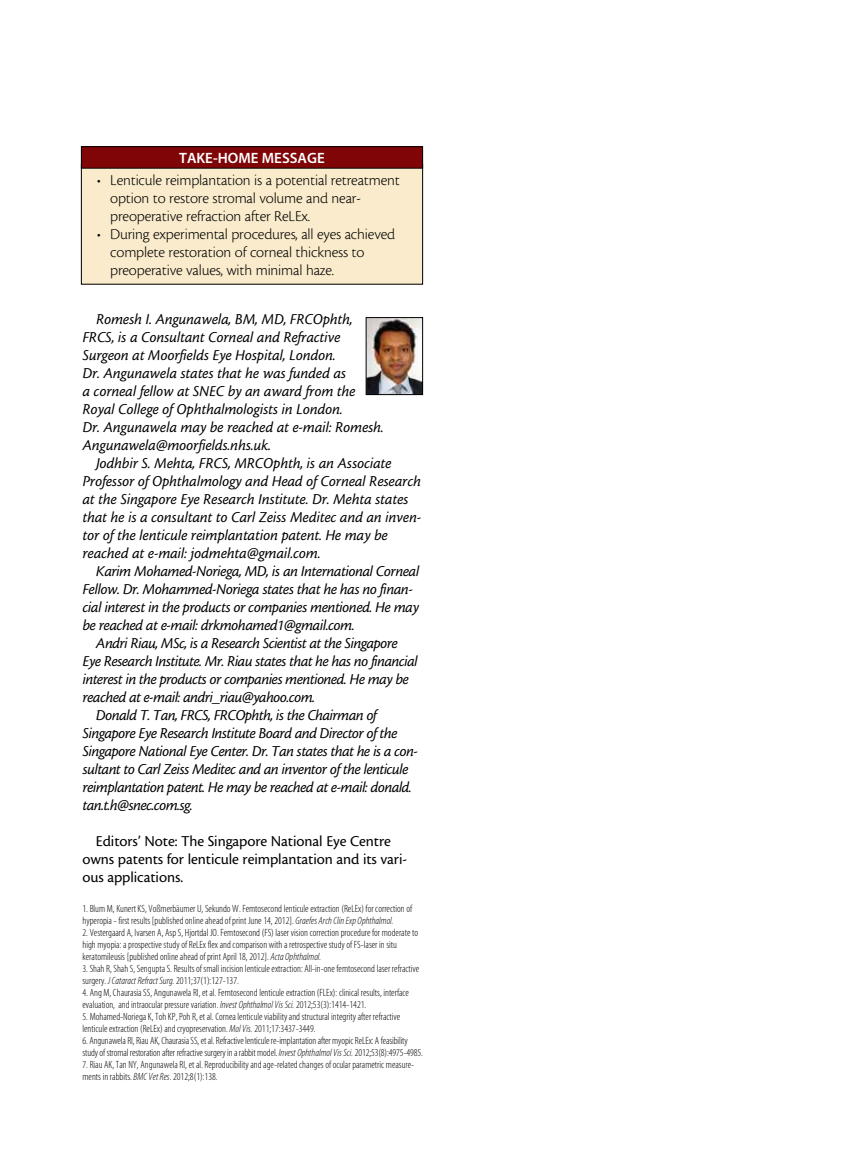
<style>
.page{position:relative;width:864px;height:1161px;background:#fff}
.page>*{position:absolute;margin:0;border:0;box-sizing:border-box;transform-origin:0 0}
.t1{font:15.75px/18px "Cronos MM It 408 10";letter-spacing:-.025em;color:#000}
.t2{font:15.75px/18px "Cronos MM It 408 10";letter-spacing:-.005em;color:#000}
.t3{font:15.75px/18px "Cronos MM 250 10";letter-spacing:-.01em;color:#000}
.t4{font:15.75px/18px "Cronos MM 408 10";letter-spacing:-.005em;color:#000}
.t5{font:15px "Myriad MM 565 600";color:#fff}
.t6{font:10.5px/12px "Myriad MM 215 300";color:#000}
.s1{font-family:"Myriad MM It 215 300"}
</style>
<div class="page">
<img style="left:368px;top:319px;width:53px;height:74px">
<div style="left:366px;top:317px;width:57px;height:78px;border:1px solid #000"></div>
<div style="left:81px;top:164px;width:342px;height:120px;background:#f9ebcb"></div>
<div style="left:81px;top:164px;width:342px;height:121px;border:1px solid #000"></div>
<div style="left:81px;top:147px;width:342px;height:21px;background:#800507"></div>
<div style="left:81px;top:146px;width:342px;height:23px;border:1px solid #000"></div>
<h2 class="t5" style="left:179px;top:151px;width:105px">TAKE-HOME MESSA</h2>
<h2 class="t5" style="left:307px;top:151px;width:18px">GE</h2>
<h1 class="t3" style="left:110px;top:171px;width:291px;text-indent:-13px">• Lenticule reimplantation is a potential retreatment option to restore stromal volume and near&shy;preoperative refraction after ReLEx.</h1>
<h1 class="t3" style="left:110px;top:225px;width:286px;text-indent:-13px">• During experimental procedures, all eyes achieved complete restoration of corneal thickness to preoperative values, with minimal haze.</h1>
<p class="t2" style="left:83px;top:310px;width:303px;text-indent:13px">Romesh I. Angunawela, BM, MD, FRCOphth, FRCS, is a Consultant Corneal and Refractive Surgeon at Moorfields Eye Hospital, London.<br>Dr. Angunawela states that he was funded as<br>a corneal fellow at SNEC by an award from the Royal College of Ophthalmologists in London.<br>Dr. Angunawela may be reached at e-mail: Romesh.<br>Angunawela@moorfields.nhs.uk.</p>
<p class="t2" style="left:83px;top:454px;width:340px;text-indent:13px">Jodhbir S. Mehta, FRCS, MRCOphth, is an Associate Professor of Ophthalmology and Head of Corneal Research at the Singapore Eye Research Institute. Dr. Mehta states that he is a consultant to Carl Zeiss Meditec and an inven&shy;tor of the lenticule reimplantation patent. He may be reached at e-mail: jodmehta@gmail.com.</p>
<h1 class="t1" style="left:83px;top:562px;width:338px;text-indent:13px">Karim Mohamed-Noriega, MD, is an International Corneal Fellow. Dr. Mohammed-Noriega states that he has no finan&shy;cial interest in the products or companies mentioned. He may be reached at e-mail: drkmohamed1@gmail.com.</h1>
<h1 class="t1" style="left:96px;top:634px;width:303px">Andri Riau, MSc, is a Research Scientist at the Singapore</h1>
<h1 class="t1" style="left:83px;top:652px;width:337px">Eye Research Institute. Mr. Riau states that he has no financial</h1>
<h1 class="t1" style="left:83px;top:670px;width:328px">interest in the products or companies mentioned. He may be</h1>
<h1 class="t1" style="left:83px;top:688px;width:234px">reached at e-mail: andri_riau@yahoo.com.</h1>
<h1 class="t1" style="left:96px;top:706px;width:282px">Donald T. Tan, FRCS, FRCOphth, is the Chairman of</h1>
<h1 class="t1" style="left:83px;top:724px;width:316px">Singapore Eye Research Institute Board and Director of the</h1>
<h1 class="t1" style="left:83px;top:742px;width:337px">Singapore National Eye Center. Dr. Tan states that he is a con-</h1>
<h1 class="t1" style="left:83px;top:760px;width:327px">sultant to Carl Zeiss Meditec and an inventor of the lenticule</h1>
<h1 class="t1" style="left:83px;top:778px;width:331px">reimplantation patent. He may be reached at e-mail: donald.</h1>
<h1 class="t1" style="left:83px;top:796px;width:112px">tan.t.h@snec.com.sg.</h1>
<h1 class="t4" style="left:83px;top:832px;width:326px;text-indent:13px">Editors’ Note: The Singapore National Eye Centre owns patents for lenticule reimplantation and its vari&shy;ous applications.</h1>
<p class="t6" style="left:82px;top:903px;width:331px">1. Blum M, Kunert KS, Voßmerbäumer U, Sekundo W. Femtosecond lenticule extraction (ReLEx) for correction of hyperopia - first results [published online ahead of print June 14, 2012]. <span class="s1">Graefes Arch Clin Exp Ophthalmol.</span></p>
<p class="t6" style="left:82px;top:927px;width:337px">2. Vestergaard A, Ivarsen A, Asp S, Hjortdal JO. Femtosecond (FS) laser vision correction procedure for moderate to high myopia: a prospective study of ReLEx flex and comparison with a retrospective study of FS-laser in situ keratomileusis [published online ahead of print April 18, 2012]. <span class="s1">Acta Ophthalmol.</span></p>
<p class="t6" style="left:82px;top:963px;width:338px">3. Shah R, Shah S, Sengupta S. Results of small incision lenticule extraction: All-in-one femtosecond laser refractive surgery. <span class="s1">J Cataract Refract Surg.</span> 2011;37(1):127-137.</p>
<p class="t6" style="left:82px;top:987px;width:328px">4. Ang M, Chaurasia SS, Angunawela RI, et al. Femtosecond lenticule extraction (FLEx): clinical results, interface evaluation, and intraocular pressure variation. <span class="s1">Invest Ophthalmol Vis Sci.</span> 2012;53(3):1414-1421.</p>
<p class="t6" style="left:82px;top:1011px;width:319px">5. Mohamed-Noriega K, Toh KP, Poh R, et al. Cornea lenticule viability and structural integrity after refractive lenticule extraction (ReLEx) and cryopreservation. <span class="s1">Mol Vis.</span> 2011;17:3437-3449.</p>
<p class="t6" style="left:82px;top:1035px;width:342px">6. Angunawela RI, Riau AK, Chaurasia SS, et al. Refractive lenticule re-implantation after myopic ReLEx: A feasibility study of stromal restoration after refractive surgery in a rabbit model. <span class="s1">Invest Ophthalmol Vis Sci.</span> 2012;53(8):4975-4985.</p>
<p class="t6" style="left:82px;top:1059px;width:333px">7. Riau AK, Tan NY, Angunawela RI, et al. Reproducibility and age-related changes of ocular parametric measure&shy;ments in rabbits. <span class="s1">BMC Vet Res</span>. 2012;8(1):138.</p>
</div>
